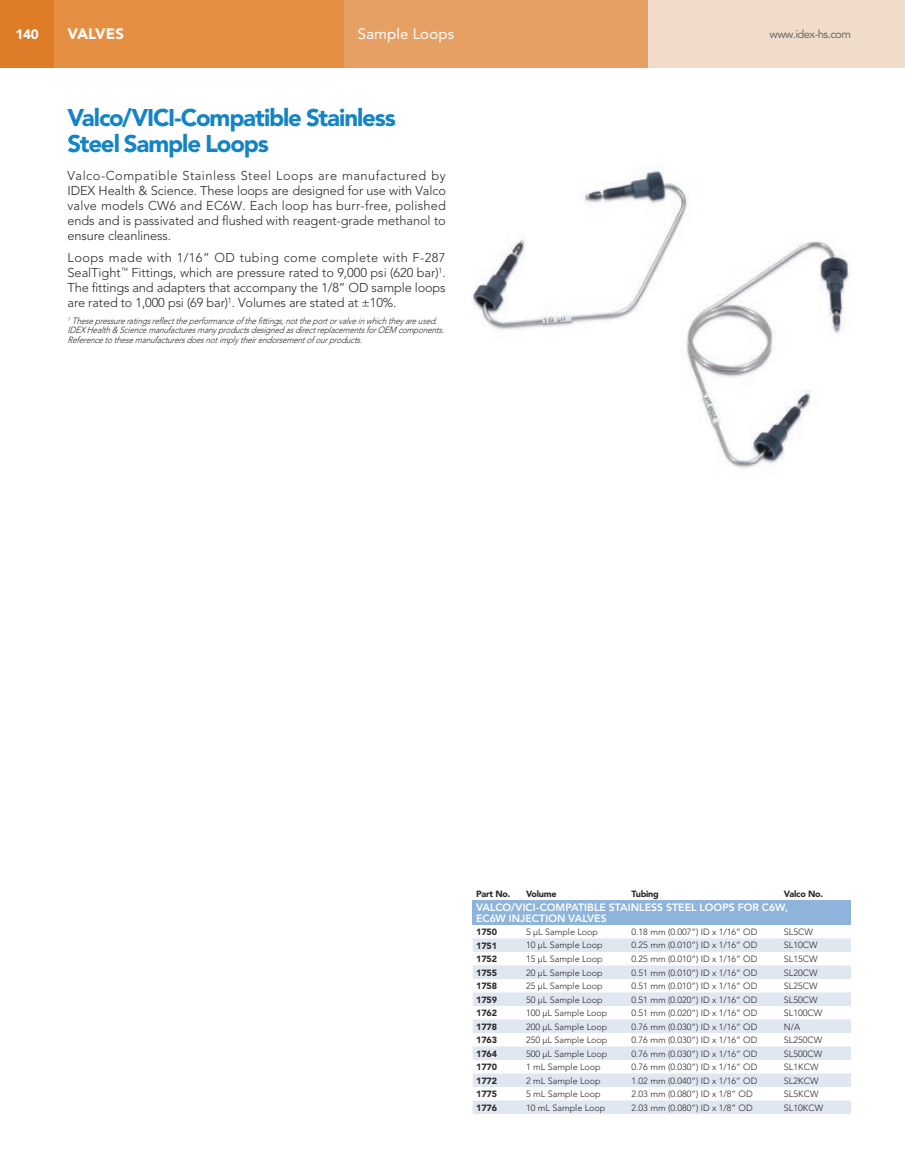
<style>
.page{position:relative;width:905px;height:1168px;background:#fff}
.page>*{position:absolute;margin:0;border:0;box-sizing:border-box;transform-origin:0 0}
.Page_Headline{font:900 24px/25.5px "Avenir";letter-spacing:-.05em;color:#1584c5}
.Chapter_Section_Left{font:15px "Avenir LT Std";letter-spacing:.01em;color:#fff}
.t1{font:900 15px "Avenir";color:#fff}
.t2{font:900 13.5px "Avenir";color:#fff}
.TEXT{font:300 12.75px/15px "Avenir LT Std";letter-spacing:-.01em;color:#2d272c;text-align:justify}
.t3{font:11.25px "Avenir LT Std";letter-spacing:-.05em;color:#64686e}
.Ordering_Table_-_Sub{font:800 10.5px/10.5px "Avenir LT Std";letter-spacing:.005em;color:#fff}
.Ordering_Table_-_Bod{font:300 9px "Avenir LT Std";color:#2d272c}
.TinyItalicText{font:italic 300 9px/9.8px "Avenir LT Std";letter-spacing:-.015em;color:#2d272c;scale:.9 1}
.Ordering_Table_-_Bod-2{font:900 9px "Avenir";color:#2d272c}
.Ordering_Table_-_Hea{font:900 9px "Avenir";letter-spacing:-.025em;color:#2d272c}
</style>
<div class="page">
<div style="left:0;top:0;width:904px;height:68px;background:#f1dcc9"></div>
<div style="left:0;top:0;width:54px;height:68px;background:#dd7b27"></div>
<div style="left:54px;top:0;width:290px;height:68px;background:#e48f41"></div>
<div style="left:344px;top:0;width:304px;height:68px;background:#e7a063"></div>
<img style="left:473px;top:170px;width:377px;height:299px">
<div style="left:472px;top:900px;width:378px;height:25px;background:#8fb4dc"></div>
<svg style="left:473px;top:938px;width:377px;height:176px;fill:#e0e7f0"></svg>
<p class="Chapter_Section_Left" style="left:358px;top:26px;width:98px">Sample Loops</p>
<h3 class="t2" style="left:15px;top:26px;width:25px">140</h3>
<h2 class="t1" style="left:68px;top:25px;width:58px">VALVES</h2>
<p class="t3" style="left:769px;top:28px;width:83px">www.idex-hs.com</p>
<p class="Page_Headline" style="left:68px;top:105px;width:330px">Valco/VICI-Compatible Stainless<br>Steel Sample Loops</p>
<p class="TEXT" style="left:68px;top:168px;width:380px">Valco-Compatible Stainless Steel Loops are manufactured by IDEX Health &amp; Science. These loops are designed for use with Valco valve models CW6 and EC6W. Each loop has burr-free, polished ends and is passivated and flushed with reagent-grade methanol to ensure cleanliness.</p>
<p class="TEXT" style="left:68px;top:250px;width:380px">Loops made with 1/16” OD tubing come complete with F-287<br>SealTight<sup>™</sup> Fittings, which are pressure rated to 9,000 psi (620 bar)<sup>1</sup>.<br>The fittings and adapters that accompany the 1/8” OD sample loops are rated to 1,000 psi (69 bar)<sup>1</sup>. Volumes are stated at ±10%.</p>
<p class="TinyItalicText" style="left:68px;top:316px;width:414px"><sup>1</sup> These pressure ratingsreflectthe performance of the fittings,notthe portorvalve in which they are used.</p>
<p class="TinyItalicText" style="left:68px;top:325px;width:422px">IDEX Health &amp; Science manufacturesmany productsdesigned asdirectreplacementsforOEM components.<br>Reference to these manufacturersdoesnotimply theirendorsementof ourproducts.</p>
<p class="Ordering_Table_-_Hea" style="left:476px;top:888px;width:36px">Part No.</p>
<p class="Ordering_Table_-_Hea" style="left:526px;top:888px;width:32px">Volume</p>
<p class="Ordering_Table_-_Hea" style="left:631px;top:888px;width:29px">Tubing</p>
<p class="Ordering_Table_-_Hea" style="left:784px;top:888px;width:41px">Valco No.</p>
<p class="Ordering_Table_-_Sub" style="left:476px;top:902px;width:314px">VALCO/VICI-COMPATIBLE STAINLESS STEEL LOOPS FOR C6W,<br>EC6W INJECTION VALVES</p>
<p class="Ordering_Table_-_Bod-2" style="left:476px;top:926px;width:23px">1750</p>
<p class="Ordering_Table_-_Bod" style="left:526px;top:926px;width:73px">5 µL Sample Loop</p>
<p class="Ordering_Table_-_Bod" style="left:631px;top:926px;width:127px">0.18 mm (0.007”) ID x 1/16” OD</p>
<p class="Ordering_Table_-_Bod" style="left:784px;top:926px;width:31px">SL5CW</p>
<p class="Ordering_Table_-_Bod-2" style="left:476px;top:940px;width:23px">1751</p>
<p class="Ordering_Table_-_Bod" style="left:526px;top:940px;width:78px">10 µL Sample Loop</p>
<p class="Ordering_Table_-_Bod" style="left:631px;top:940px;width:127px">0.25 mm (0.010”) ID x 1/16” OD</p>
<p class="Ordering_Table_-_Bod" style="left:784px;top:940px;width:35px">SL10CW</p>
<p class="Ordering_Table_-_Bod-2" style="left:476px;top:953px;width:23px">1752</p>
<p class="Ordering_Table_-_Bod" style="left:526px;top:953px;width:78px">15 µL Sample Loop</p>
<p class="Ordering_Table_-_Bod" style="left:631px;top:953px;width:127px">0.25 mm (0.010”) ID x 1/16” OD</p>
<p class="Ordering_Table_-_Bod" style="left:784px;top:953px;width:35px">SL15CW</p>
<p class="Ordering_Table_-_Bod-2" style="left:476px;top:967px;width:23px">1755</p>
<p class="Ordering_Table_-_Bod" style="left:526px;top:967px;width:78px">20 µL Sample Loop</p>
<p class="Ordering_Table_-_Bod" style="left:631px;top:967px;width:127px">0.51 mm (0.010”) ID x 1/16” OD</p>
<p class="Ordering_Table_-_Bod" style="left:784px;top:967px;width:35px">SL20CW</p>
<p class="Ordering_Table_-_Bod-2" style="left:476px;top:980px;width:23px">1758</p>
<p class="Ordering_Table_-_Bod" style="left:526px;top:980px;width:78px">25 µL Sample Loop</p>
<p class="Ordering_Table_-_Bod" style="left:631px;top:980px;width:127px">0.51 mm (0.010”) ID x 1/16” OD</p>
<p class="Ordering_Table_-_Bod" style="left:784px;top:980px;width:35px">SL25CW</p>
<p class="Ordering_Table_-_Bod-2" style="left:476px;top:994px;width:23px">1759</p>
<p class="Ordering_Table_-_Bod" style="left:526px;top:994px;width:78px">50 µL Sample Loop</p>
<p class="Ordering_Table_-_Bod" style="left:631px;top:994px;width:127px">0.51 mm (0.020”) ID x 1/16” OD</p>
<p class="Ordering_Table_-_Bod" style="left:784px;top:994px;width:35px">SL50CW</p>
<p class="Ordering_Table_-_Bod-2" style="left:476px;top:1007px;width:23px">1762</p>
<p class="Ordering_Table_-_Bod" style="left:526px;top:1007px;width:83px">100 µL Sample Loop</p>
<p class="Ordering_Table_-_Bod" style="left:631px;top:1007px;width:127px">0.51 mm (0.020”) ID x 1/16” OD</p>
<p class="Ordering_Table_-_Bod" style="left:784px;top:1007px;width:40px">SL100CW</p>
<p class="Ordering_Table_-_Bod-2" style="left:476px;top:1021px;width:23px">1778</p>
<p class="Ordering_Table_-_Bod" style="left:526px;top:1021px;width:83px">200 µL Sample Loop</p>
<p class="Ordering_Table_-_Bod" style="left:631px;top:1021px;width:127px">0.76 mm (0.030”) ID x 1/16” OD</p>
<p class="Ordering_Table_-_Bod" style="left:784px;top:1021px;width:18px">N/A</p>
<p class="Ordering_Table_-_Bod-2" style="left:476px;top:1034px;width:23px">1763</p>
<p class="Ordering_Table_-_Bod" style="left:526px;top:1034px;width:83px">250 µL Sample Loop</p>
<p class="Ordering_Table_-_Bod" style="left:631px;top:1034px;width:127px">0.76 mm (0.030”) ID x 1/16” OD</p>
<p class="Ordering_Table_-_Bod" style="left:784px;top:1034px;width:40px">SL250CW</p>
<p class="Ordering_Table_-_Bod-2" style="left:476px;top:1048px;width:23px">1764</p>
<p class="Ordering_Table_-_Bod" style="left:526px;top:1048px;width:83px">500 µL Sample Loop</p>
<p class="Ordering_Table_-_Bod" style="left:631px;top:1048px;width:127px">0.76 mm (0.030”) ID x 1/16” OD</p>
<p class="Ordering_Table_-_Bod" style="left:784px;top:1048px;width:40px">SL500CW</p>
<p class="Ordering_Table_-_Bod-2" style="left:476px;top:1061px;width:23px">1770</p>
<p class="Ordering_Table_-_Bod" style="left:526px;top:1061px;width:76px">1 mL Sample Loop</p>
<p class="Ordering_Table_-_Bod" style="left:631px;top:1061px;width:127px">0.76 mm (0.030”) ID x 1/16” OD</p>
<p class="Ordering_Table_-_Bod" style="left:784px;top:1061px;width:36px">SL1KCW</p>
<p class="Ordering_Table_-_Bod-2" style="left:476px;top:1075px;width:23px">1772</p>
<p class="Ordering_Table_-_Bod" style="left:526px;top:1075px;width:76px">2 mL Sample Loop</p>
<p class="Ordering_Table_-_Bod" style="left:631px;top:1075px;width:127px">1.02 mm (0.040”) ID x 1/16” OD</p>
<p class="Ordering_Table_-_Bod" style="left:784px;top:1075px;width:36px">SL2KCW</p>
<p class="Ordering_Table_-_Bod-2" style="left:476px;top:1088px;width:23px">1775</p>
<p class="Ordering_Table_-_Bod" style="left:526px;top:1088px;width:76px">5 mL Sample Loop</p>
<p class="Ordering_Table_-_Bod" style="left:631px;top:1088px;width:123px">2.03 mm (0.080”) ID x 1/8” OD</p>
<p class="Ordering_Table_-_Bod" style="left:784px;top:1088px;width:36px">SL5KCW</p>
<p class="Ordering_Table_-_Bod-2" style="left:476px;top:1102px;width:23px">1776</p>
<p class="Ordering_Table_-_Bod" style="left:526px;top:1102px;width:81px">10 mL Sample Loop</p>
<p class="Ordering_Table_-_Bod" style="left:631px;top:1102px;width:123px">2.03 mm (0.080”) ID x 1/8” OD</p>
<p class="Ordering_Table_-_Bod" style="left:784px;top:1102px;width:41px">SL10KCW</p>
</div>
